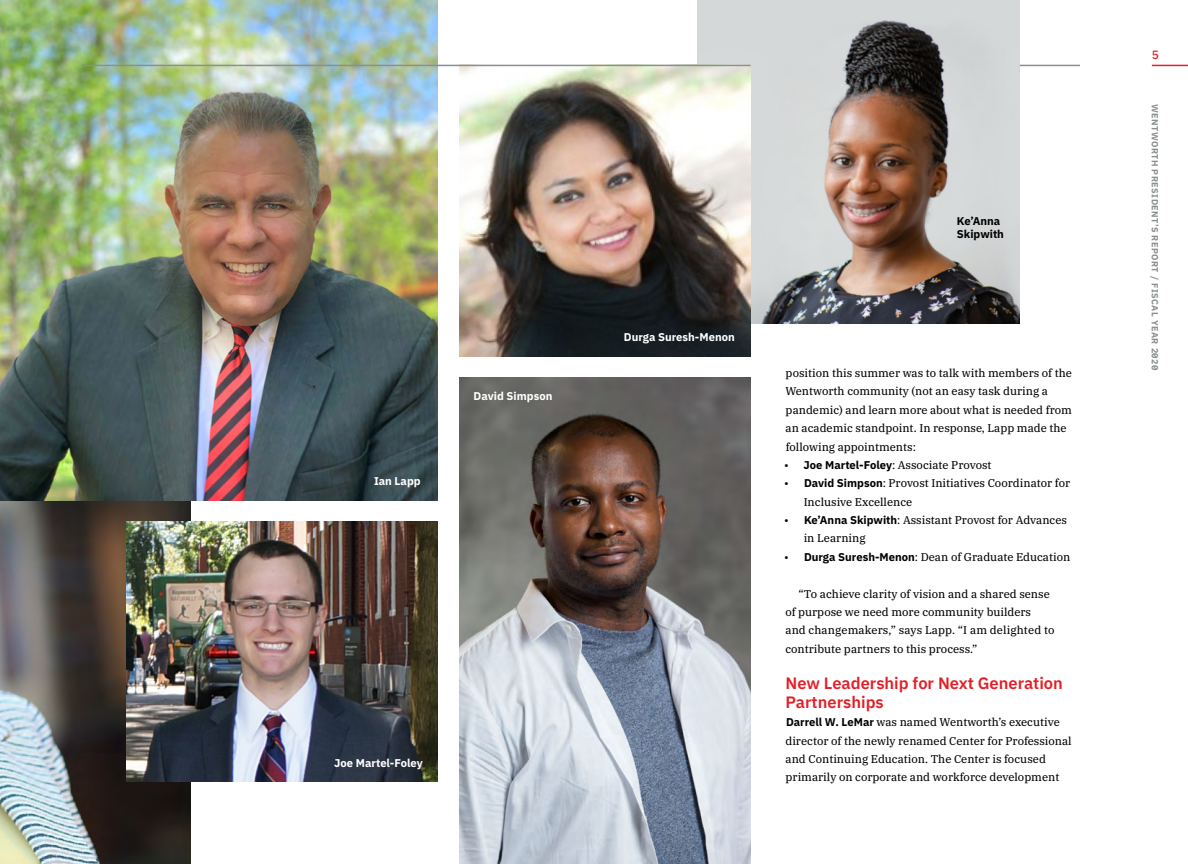
<style>
.page{position:relative;width:1188px;height:864px;background:#fff}
.page>*{position:absolute;margin:0;border:0;box-sizing:border-box;transform-origin:0 0}
.t1{font:600 16.5px/18.5px "IBM Plex Sans";color:#e31f27}
.t2{font:500 12px "IBM Plex Sans";color:#e31f27}
.t3{font:11.25px/18.3px "IBM Plex Serif Text";color:#000}
.t4{font:700 11.25px "IBM Plex Sans";color:#fff}
.t5{font:700 11.25px/13.5px "IBM Plex Sans";color:#000}
.t6{font:700 9px "IBM Plex Sans";letter-spacing:.05em;color:#8b8f91}
.s1{font-family:"IBM Plex Sans";font-weight:700}
</style>
<div class="page">
<img style="left:698px;top:0;width:322px;height:324px">
<img style="left:459px;top:377px;width:292px;height:487px">
<img style="left:459px;top:66px;width:292px;height:290px">
<img style="left:0;top:500px;width:190px;height:364px">
<img style="left:0;top:0;width:438px;height:500px">
<img style="left:127px;top:521px;width:311px;height:260px">
<hr style="left:1152px;top:65px;width:36px;height:1px;background:#e31f27">
<hr style="left:1020px;top:65px;width:60px;height:1px;background:#8b8f91">
<hr style="left:81px;top:65px;width:670px;height:1px;background:#8b8f91">
<p class="t4" style="left:374px;top:472px;width:48px">Ian Lapp</p>
<p class="t4" style="left:474px;top:387px;width:80px">David Simpson</p>
<p class="t4" style="left:334px;top:754px;width:90px">Joe Martel-Foley</p>
<p class="t4" style="left:624px;top:328px;width:112px">Durga Suresh-Menon</p>
<p class="t5" style="left:957px;top:213px;width:49px">Ke’Anna<br>Skipwith</p>
<p class="t3" style="left:785px;top:363px;width:288px">position this summer was to talk with members of the Wentworth community (not an easy task during a pandemic) and learn more about what is needed from an academic standpoint. In response, Lapp made the following appointments:</p>
<p class="t3" style="left:784px;top:455px;width:209px">• <span class="s1">Joe Martel-Foley</span>: Associate Provost</p>
<p class="t3" style="left:804px;top:473px;width:268px;text-indent:-19px">• <span class="s1">David Simpson</span>: Provost Initiatives Coordinator for<br>Inclusive Excellence</p>
<p class="t3" style="left:804px;top:510px;width:265px;text-indent:-19px">• <span class="s1">Ke’Anna Skipwith</span>: Assistant Provost for Advances in Learning</p>
<p class="t3" style="left:784px;top:547px;width:288px">• <span class="s1">Durga Suresh-Menon</span>: Dean of Graduate Education</p>
<p class="t3" style="left:785px;top:583px;width:271px;text-indent:13px">“To achieve clarity of vision and a shared sense of purpose we need more community builders<br>and changemakers,” says Lapp. “I am delighted to contribute partners to this process.”</p>
<h1 class="t1" style="left:786px;top:673px;width:279px">New Leadership for Next Generation<br>Partnerships</h1>
<p class="t3" style="left:786px;top:712px;width:288px"><span class="s1">Darrell W. LeMar</span> was named Wentworth’s executive director of the newly renamed Center for Professional and Continuing Education. The Center is focused primarily on corporate and workforce development</p>
<p class="t2" style="left:1152px;top:45px;width:9px">5</p>
<p class="t6" style="left:1162px;top:104px;width:268px;rotate:90deg">WENTWORTH PRESIDENT’S REPORT / FISCAL YEAR 2020</p>
</div>
